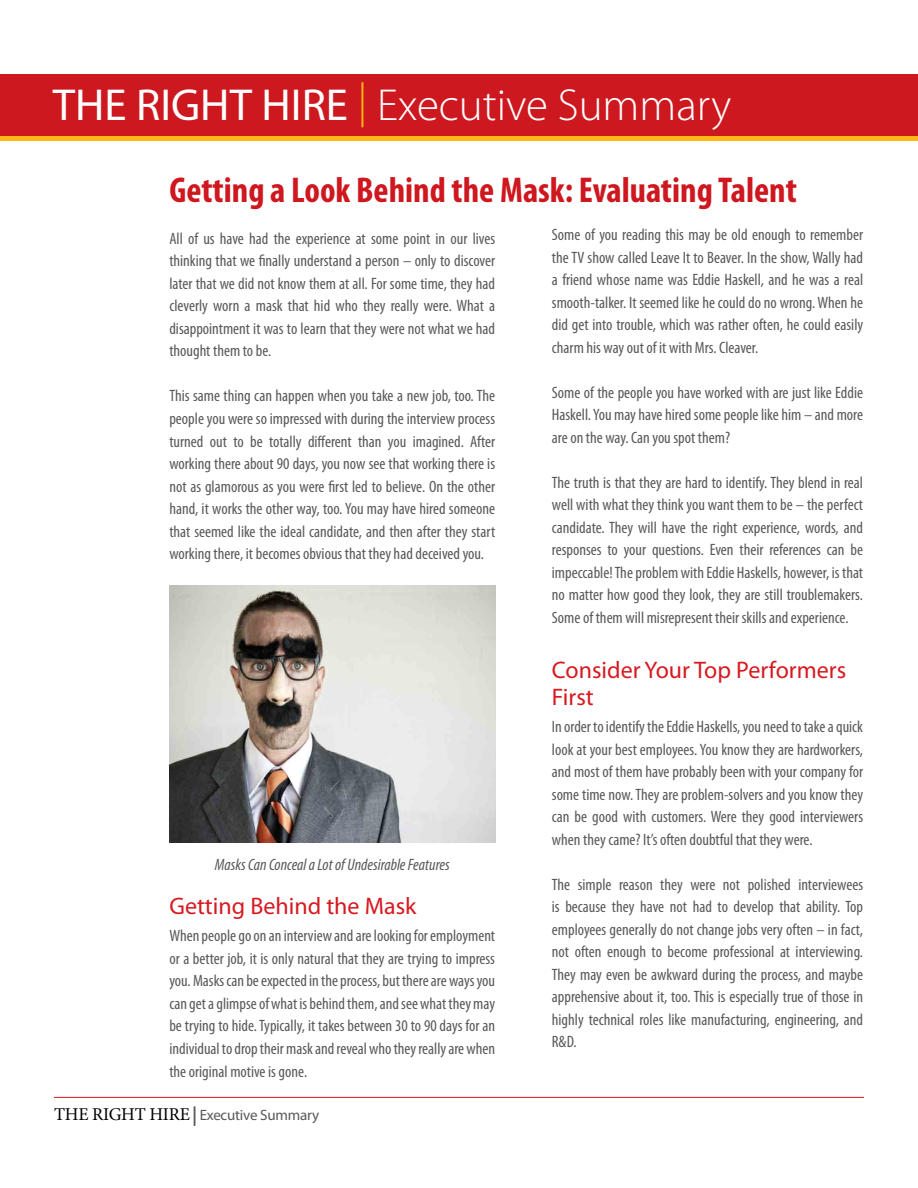
<style>
.page{position:relative;width:918px;height:1188px;background:#fff}
.page>*{position:absolute;margin:0;border:0;box-sizing:border-box;transform-origin:0 0}
.t1{font:300 45px "Myriad Pro";color:#fff}
.t2{font:700 condensed 36px "Myriad Pro";color:#ce171e}
.t3{font:24px/27px "Myriad Pro";color:#d71920}
.t4{font:condensed 16.5px/22.5px "Myriad Pro";color:#58595b;text-align:justify}
.t5{font:italic condensed 16.5px "Myriad Pro";color:#58595b}
.t6{font:15px "Myriad Pro";letter-spacing:-.015em;color:#58595b}
.s1{font-weight:400}
.s2{color:#fdb913}
.s3{font-family:"Minion Pro";font-size:18px;color:#000}
.s4{font-weight:600;font-size:19.5px}
</style>
<div class="page">
<div style="left:1px;top:76px;width:917px;height:65px;background:#fdb813"></div>
<img style="left:169px;top:585px;width:326px;height:258px">
<hr style="left:54px;top:1097px;width:810px;height:1px;background:#d71920">
<div style="left:0;top:74px;width:918px;height:62px;background:#ce181f"></div>
<h1 class="t1" style="left:53px;top:78px;width:680px"><span class="s1">THE RIGHT HIRE</span> <span class="s2">|</span> Executive Summary</h1>
<h2 class="t2" style="left:169px;top:167px;width:629px">Getting a Look Behind the Mask: Evaluating Talent</h2>
<p class="t4" style="left:169px;top:227px;width:327px">All of us have had the experience at some point in our lives thinking that we finally understand a person – only to discover later that we did not know them at all. For some time, they had cleverly worn a mask that hid who they really were. What a disappointment it was to learn that they were not what we had thought them to be.</p>
<p class="t4" style="left:169px;top:385px;width:327px">This same thing can happen when you take a new job, too. The people you were so impressed with during the interview process turned out to be totally different than you imagined. After working there about 90 days, you now see that working there is not as glamorous as you were first led to believe. On the other hand, it works the other way, too. You may have hired someone that seemed like the ideal candidate, and then after they start working there, it becomes obvious that they had deceived you.</p>
<p class="t5" style="left:215px;top:855px;width:236px">Masks Can Conceal a Lot of Undesirable Features</p>
<h3 class="t3" style="left:169px;top:893px;width:249px">Getting Behind the Mask</h3>
<p class="t4" style="left:169px;top:925px;width:327px">When people go on an interview and are looking for employment or a better job, it is only natural that they are trying to impress you. Masks can be expected in the process, but there are ways you can get a glimpse of what is behind them, and see what they may be trying to hide. Typically, it takes between 30 to 90 days for an individual to drop their mask and reveal who they really are when the original motive is gone.</p>
<p class="t6" style="left:54px;top:1106px;width:267px"><span class="s3">THE RIGHT HIRE</span><span class="s4">|</span> Executive Summary</p>
<p class="t4" style="left:552px;top:223px;width:313px">Some of you reading this may be old enough to remember the TV show called Leave It to Beaver. In the show, Wally had a friend whose name was Eddie Haskell, and he was a real smooth-talker. It seemed like he could do no wrong. When he did get into trouble, which was rather often, he could easily charm his way out of it with Mrs. Cleaver.</p>
<p class="t4" style="left:552px;top:381px;width:313px">Some of the people you have worked with are just like Eddie Haskell. You may have hired some people like him – and more are on the way. Can you spot them?</p>
<p class="t4" style="left:552px;top:471px;width:313px">The truth is that they are hard to identify. They blend in real well with what they think you want them to be – the perfect candidate. They will have the right experience, words, and responses to your questions. Even their references can be impeccable! The problem with Eddie Haskells, however, is that no matter how good they look, they are still troublemakers.<br>Some of them will misrepresent their skills and experience.</p>
<h3 class="t3" style="left:552px;top:656px;width:296px">Consider Your Top Performers<br>First</h3>
<p class="t4" style="left:552px;top:715px;width:313px">In order to identify the Eddie Haskells, you need to take a quick look at your best employees. You know they are hardworkers, and most of them have probably been with your company for some time now. They are problem-solvers and you know they can be good with customers. Were they good interviewers when they came? It’s often doubtful that they were.</p>
<p class="t4" style="left:552px;top:873px;width:313px">The simple reason they were not polished interviewees is because they have not had to develop that ability. Top employees generally do not change jobs very often – in fact, not often enough to become professional at interviewing.<br>They may even be awkward during the process, and maybe apprehensive about it, too. This is especially true of those in highly technical roles like manufacturing, engineering, and R&amp;D.</p>
</div>
